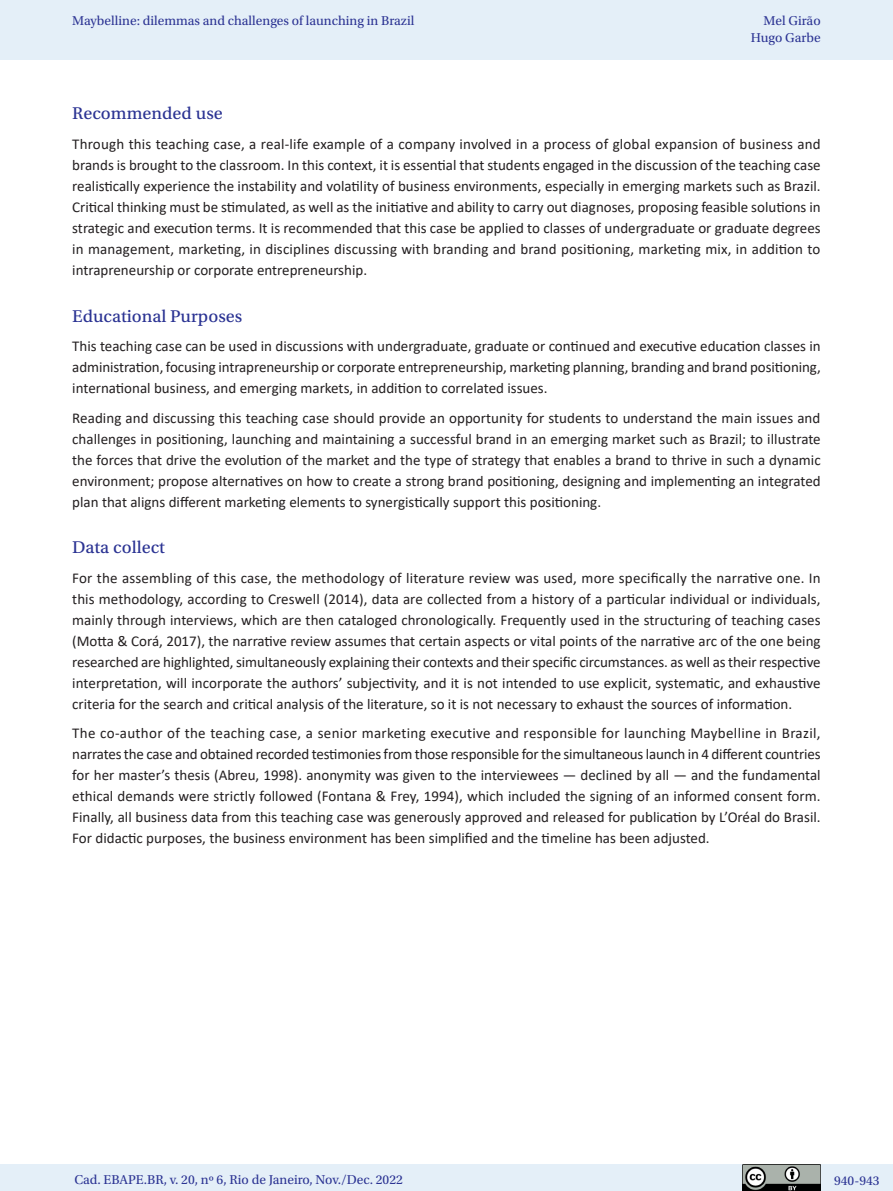
<style>
.page{position:relative;width:893px;height:1191px;background:#fff}
.page>*{position:absolute;margin:0;border:0;box-sizing:border-box;transform-origin:0 0}
._07_2_sub2{font:18px "Utopia Std Capt";color:#2b3393}
._06_0_texto{font:15px/21px "Calibri";color:#231f20;text-align:justify}
.t1{font:13.5px/16.5px "Utopia Std";color:#2b3393;text-align:right}
</style>
<div class="page">
<div style="left:0;top:0;width:893px;height:60px;background:#e4eff8"></div>
<div style="left:0;top:1164px;width:893px;height:27px;background:#e4eff8"></div>
<img style="left:743px;top:1164px;width:78px;height:27px">
<p class="t1" style="left:72px;top:13px;width:344px">Maybelline: dilemmas and challenges of launching in Brazil</p>
<p class="t1" style="left:751px;top:13px;width:71px">Mel Girão<br>Hugo Garbe</p>
<p class="_07_2_sub2" style="left:72px;top:104px;width:152px">Recommended use</p>
<p class="_06_0_texto" style="left:72px;top:133px;width:750px">Through this teaching case, a real-life example of a company involved in a process of global expansion of business and brands is brought to the classroom. In this context, it is essential that students engaged in the discussion of the teaching case realistically experience the instability and volatility of business environments, especially in emerging markets such as Brazil.<br>Critical thinking must be stimulated, as well as the initiative and ability to carry out diagnoses, proposing feasible solutions in strategic and execution terms. It is recommended that this case be applied to classes of undergraduate or graduate degrees in management, marketing, in disciplines discussing with branding and brand positioning, marketing mix, in addition to intrapreneurship or corporate entrepreneurship.</p>
<p class="_07_2_sub2" style="left:72px;top:306px;width:172px">Educational Purposes</p>
<p class="_06_0_texto" style="left:72px;top:335px;width:750px">This teaching case can be used in discussions with undergraduate, graduate or continued and executive education classes in administration, focusing intrapreneurship or corporate entrepreneurship, marketing planning, branding and brand positioning, international business, and emerging markets, in addition to correlated issues.</p>
<p class="_06_0_texto" style="left:72px;top:407px;width:750px">Reading and discussing this teaching case should provide an opportunity for students to understand the main issues and challenges in positioning, launching and maintaining a successful brand in an emerging market such as Brazil; to illustrate the forces that drive the evolution of the market and the type of strategy that enables a brand to thrive in such a dynamic environment; propose alternatives on how to create a strong brand positioning, designing and implementing an integrated plan that aligns different marketing elements to synergistically support this positioning.</p>
<p class="_07_2_sub2" style="left:72px;top:537px;width:94px">Data collect</p>
<p class="_06_0_texto" style="left:72px;top:567px;width:750px">For the assembling of this case, the methodology of literature review was used, more specifically the narrative one. In this methodology, according to Creswell (2014), data are collected from a history of a particular individual or individuals, mainly through interviews, which are then cataloged chronologically. Frequently used in the structuring of teaching cases (Motta &amp; Corá, 2017), the narrative review assumes that certain aspects or vital points of the narrative arc of the one being researched are highlighted, simultaneously explaining their contexts and their specific circumstances. as well as their respective interpretation, will incorporate the authors’ subjectivity, and it is not intended to use explicit, systematic, and exhaustive criteria for the search and critical analysis of the literature, so it is not necessary to exhaust the sources of information.</p>
<p class="_06_0_texto" style="left:72px;top:722px;width:750px">The co-author of the teaching case, a senior marketing executive and responsible for launching Maybelline in Brazil, narrates the case and obtained recorded testimonies from those responsible for the simultaneous launch in 4 different countries for her master’s thesis (Abreu, 1998). anonymity was given to the interviewees — declined by all — and the fundamental ethical demands were strictly followed (Fontana &amp; Frey, 1994), which included the signing of an informed consent form.<br>Finally, all business data from this teaching case was generously approved and released for publication by L’Oréal do Brasil.<br>For didactic purposes, the business environment has been simplified and the timeline has been adjusted.</p>
<p class="t1" style="left:74px;top:1171px;width:330px">Cad. EBAPE.BR, v. 20, nº 6, Rio de Janeiro, Nov./Dec. 2022</p>
<p class="t1" style="left:834px;top:1172px;width:47px">940-943</p>
</div>
